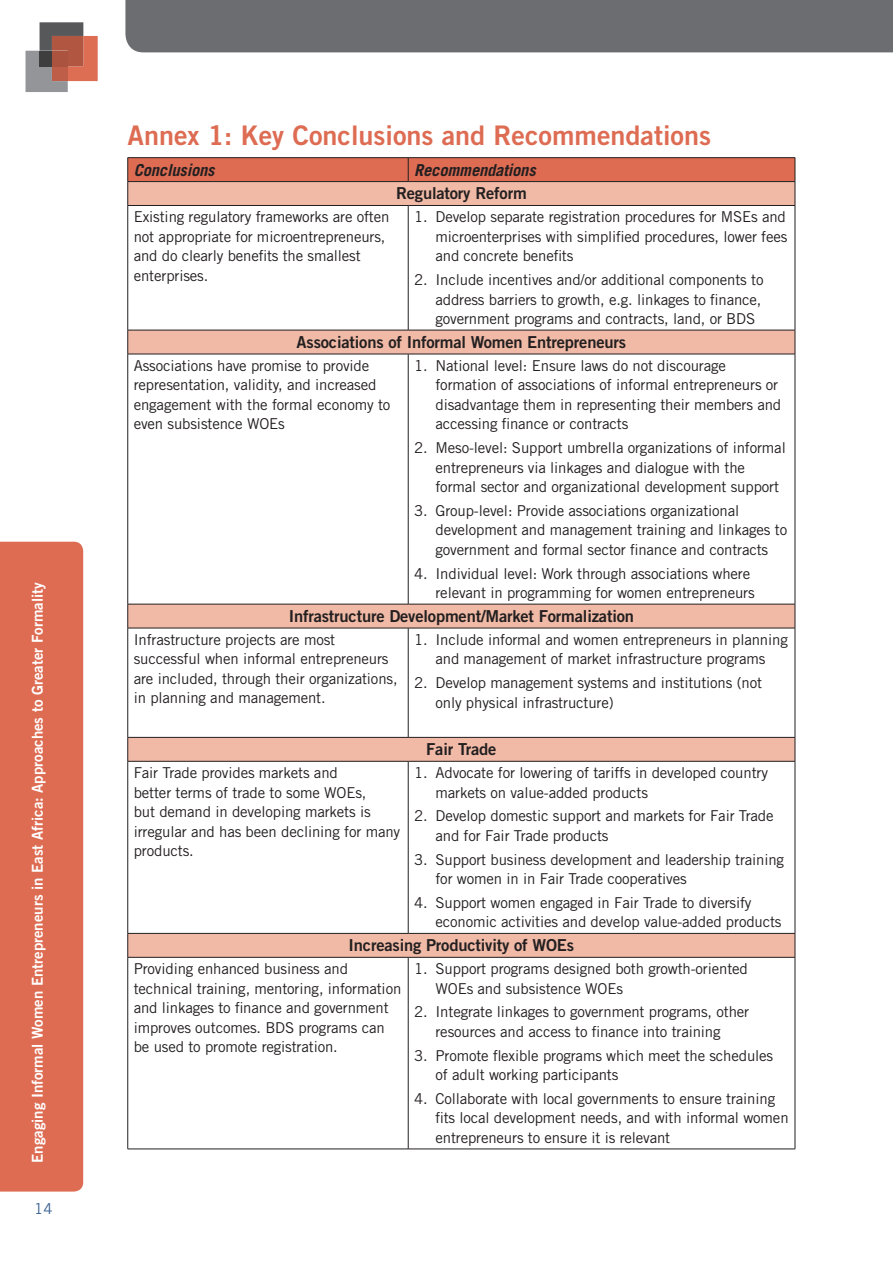
<style>
.page{position:relative;width:893px;height:1263px;background:#fff}
.page>*{position:absolute;margin:0;border:0;box-sizing:border-box;transform-origin:0 0}
.t1{font:27px "Trade Gothic LT Std Bd 2";color:#dd6c53}
.t2{font:16.5px "Trade Gothic LT Std Bd 2";letter-spacing:-.01em;color:#231f20}
.t3{font:italic 700 16.5px "Trade Gothic LT Std";letter-spacing:-.01em;color:#231f20}
.t4{font:15px/19.5px "Trade Gothic LT Std";letter-spacing:-.01em;color:#231f20}
.t5{font:15px "Trade Gothic LT Std Bd 2";color:#fff}
.t6{font:15px "Trade Gothic LT Std";color:#376092}
</style>
<div class="page">
<div style="left:0;top:542px;width:83px;height:649px;background:#dd6c53"></div>
<div style="left:125px;top:0;width:768px;height:52px;background:#6c6d70"></div>
<svg style="left:26px;top:22px;width:72px;height:70px"></svg>
<div style="left:52px;top:51px;width:16px;height:15px;background:#ab533f"></div>
<svg style="left:128px;top:206px;width:667px;height:751px"></svg>
<hr style="left:128px;top:157px;width:280px;height:1px;background:#231f20">
<hr style="left:408px;top:157px;width:387px;height:1px;background:#231f20">
<svg style="left:127px;top:158px;width:669px;height:47px;background:#e08f7a"></svg>
<hr style="left:128px;top:205px;width:280px;height:1px;background:#231f20">
<hr style="left:127px;top:206px;width:1px;height:124px;background:#231f20">
<hr style="left:408px;top:205px;width:387px;height:1px;background:#231f20">
<hr style="left:408px;top:206px;width:1px;height:124px;background:#231f20">
<hr style="left:795px;top:206px;width:1px;height:124px;background:#231f20">
<hr style="left:128px;top:330px;width:280px;height:1px;background:#231f20">
<svg style="left:127px;top:330px;width:1px;height:24px"></svg>
<hr style="left:408px;top:330px;width:387px;height:1px;background:#231f20">
<svg style="left:795px;top:330px;width:1px;height:24px"></svg>
<hr style="left:128px;top:354px;width:280px;height:1px;background:#231f20">
<hr style="left:127px;top:354px;width:1px;height:250px;background:#231f20">
<hr style="left:408px;top:354px;width:387px;height:1px;background:#231f20">
<hr style="left:408px;top:354px;width:1px;height:250px;background:#231f20">
<hr style="left:795px;top:354px;width:1px;height:250px;background:#231f20">
<hr style="left:128px;top:604px;width:280px;height:1px;background:#231f20">
<svg style="left:127px;top:604px;width:1px;height:24px"></svg>
<hr style="left:408px;top:604px;width:387px;height:1px;background:#231f20">
<svg style="left:795px;top:604px;width:1px;height:24px"></svg>
<hr style="left:128px;top:628px;width:280px;height:1px;background:#231f20">
<hr style="left:127px;top:628px;width:1px;height:109px;background:#231f20">
<hr style="left:408px;top:628px;width:387px;height:1px;background:#231f20">
<hr style="left:408px;top:628px;width:1px;height:109px;background:#231f20">
<hr style="left:795px;top:628px;width:1px;height:109px;background:#231f20">
<hr style="left:128px;top:737px;width:280px;height:1px;background:#231f20">
<svg style="left:127px;top:737px;width:1px;height:24px"></svg>
<hr style="left:408px;top:737px;width:387px;height:1px;background:#231f20">
<svg style="left:795px;top:737px;width:1px;height:24px"></svg>
<hr style="left:128px;top:761px;width:280px;height:1px;background:#231f20">
<hr style="left:127px;top:761px;width:1px;height:172px;background:#231f20">
<hr style="left:408px;top:761px;width:387px;height:1px;background:#231f20">
<hr style="left:408px;top:761px;width:1px;height:172px;background:#231f20">
<hr style="left:795px;top:761px;width:1px;height:172px;background:#231f20">
<hr style="left:128px;top:933px;width:280px;height:1px;background:#231f20">
<svg style="left:127px;top:933px;width:1px;height:24px"></svg>
<hr style="left:408px;top:933px;width:387px;height:1px;background:#231f20">
<svg style="left:795px;top:933px;width:1px;height:24px"></svg>
<hr style="left:128px;top:957px;width:280px;height:1px;background:#231f20">
<hr style="left:127px;top:957px;width:1px;height:192px;background:#231f20">
<hr style="left:408px;top:957px;width:387px;height:1px;background:#231f20">
<hr style="left:408px;top:957px;width:1px;height:192px;background:#231f20">
<hr style="left:795px;top:957px;width:1px;height:192px;background:#231f20">
<hr style="left:128px;top:1149px;width:280px;height:1px;background:#231f20">
<hr style="left:408px;top:1149px;width:387px;height:1px;background:#231f20">
<p class="t5" style="left:28px;top:1163px;width:582px;rotate:-90deg">Engaging Informal Women Entrepreneurs in East Africa: Approaches to Greater Formality</p>
<p class="t6" style="left:34px;top:1199px;width:20px">14</p>
<h1 class="t1" style="left:128px;top:119px;width:585px">Annex 1: Key Conclusions and Recommendations</h1>
<p class="t3" style="left:134px;top:160px;width:82px">Conclusions</p>
<p class="t3" style="left:414px;top:160px;width:123px">Recommendations</p>
<p class="t2" style="left:396px;top:183px;width:132px">Regulatory Reform</p>
<p class="t4" style="left:134px;top:207px;width:257px">Existing regulatory frameworks are often not appropriate for microentrepreneurs, and do clearly benefits the smallest enterprises.</p>
<p class="t4" style="left:435px;top:207px;width:354px;text-align:justify;text-indent:-21px">1. Develop separate registration procedures for MSEs and microenterprises with simplified procedures, lower fees and concrete benefits</p>
<p class="t4" style="left:435px;top:270px;width:330px;text-indent:-21px">2. Include incentives and/or additional components to address barriers to growth, e.g. linkages to finance, government programs and contracts, land, or BDS</p>
<p class="t2" style="left:297px;top:332px;width:331px">Associations of Informal Women Entrepreneurs</p>
<p class="t4" style="left:134px;top:356px;width:258px">Associations have promise to provide representation, validity, and increased engagement with the formal economy to even subsistence WOEs</p>
<p class="t4" style="left:435px;top:356px;width:347px;text-indent:-21px">1. National level: Ensure laws do not discourage formation of associations of informal entrepreneurs or disadvantage them in representing their members and accessing finance or contracts</p>
<p class="t4" style="left:435px;top:438px;width:352px;text-indent:-21px">2. Meso-level: Support umbrella organizations of informal entrepreneurs via linkages and dialogue with the formal sector and organizational development support</p>
<p class="t4" style="left:435px;top:501px;width:353px;text-indent:-21px">3. Group-level: Provide associations organizational development and management training and linkages to government and formal sector finance and contracts</p>
<p class="t4" style="left:435px;top:563px;width:321px;text-indent:-21px">4. Individual level: Work through associations where relevant in programming for women entrepreneurs</p>
<p class="t2" style="left:289px;top:606px;width:347px">Infrastructure Development/Market Formalization</p>
<p class="t4" style="left:134px;top:630px;width:265px">Infrastructure projects are most successful when informal entrepreneurs are included, through their organizations, in planning and management.</p>
<p class="t4" style="left:414px;top:630px;width:375px;text-align:center">1. Include informal and women entrepreneurs in planning and management of market infrastructure programs</p>
<p class="t4" style="left:435px;top:673px;width:328px;text-indent:-21px">2. Develop management systems and institutions (not only physical infrastructure)</p>
<p class="t2" style="left:426px;top:739px;width:72px">Fair Trade</p>
<p class="t4" style="left:134px;top:763px;width:268px">Fair Trade provides markets and<br>better terms of trade to some WOEs,<br>but demand in developing markets is irregular and has been declining for many products.</p>
<p class="t4" style="left:435px;top:763px;width:334px;text-indent:-21px">1. Advocate for lowering of tariffs in developed country markets on value-added products</p>
<p class="t4" style="left:435px;top:806px;width:340px;text-indent:-21px">2. Develop domestic support and markets for Fair Trade and for Fair Trade products</p>
<p class="t4" style="left:435px;top:849px;width:350px;text-indent:-21px">3. Support business development and leadership training for women in in Fair Trade cooperatives</p>
<p class="t4" style="left:435px;top:893px;width:348px;text-indent:-21px">4. Support women engaged in Fair Trade to diversify economic activities and develop value-added products</p>
<p class="t2" style="left:349px;top:935px;width:227px">Increasing Productivity of WOEs</p>
<p class="t4" style="left:134px;top:959px;width:269px">Providing enhanced business and technical training, mentoring, information and linkages to finance and government improves outcomes. BDS programs can be used to promote registration.</p>
<p class="t4" style="left:435px;top:959px;width:314px;text-indent:-21px">1. Support programs designed both growth-oriented<br>WOEs and subsistence WOEs</p>
<p class="t4" style="left:414px;top:1002px;width:336px;text-align:center">2. Integrate linkages to government programs, other resources and access to finance into training</p>
<p class="t4" style="left:435px;top:1045px;width:339px;text-indent:-21px">3. Promote flexible programs which meet the schedules of adult working participants</p>
<p class="t4" style="left:435px;top:1088px;width:355px;text-indent:-21px">4. Collaborate with local governments to ensure training fits local development needs, and with informal women entrepreneurs to ensure it is relevant</p>
</div>
